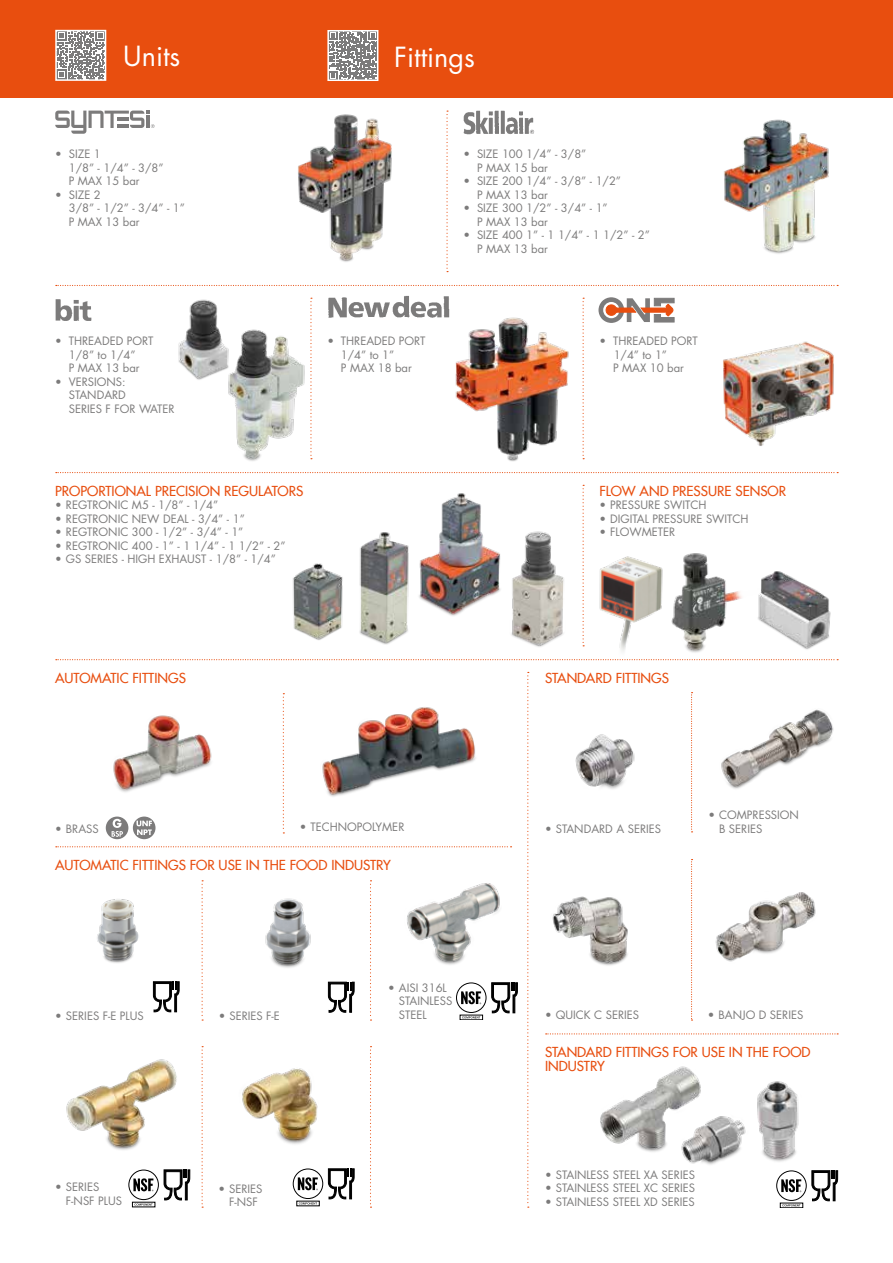
<style>
.page{position:relative;width:893px;height:1263px;background:#fff}
.page>*{position:absolute;margin:0;border:0;box-sizing:border-box;transform-origin:0 0}
.t1{font:27px "Futura Std";color:#fff}
.t2{font:500 13.5px/13.5px "Futura Com";color:#e84e0f}
.t3{font:11.25px/13.5px "Futura Std";color:#7c7b7b}
</style>
<div class="page">
<div style="left:0;top:0;width:893px;height:98px;background:#e84e0f"></div>
<svg style="left:55px;top:111px;width:100px;height:23px"></svg>
<img style="left:298px;top:114px;width:94px;height:148px">
<img style="left:463px;top:111px;width:71px;height:24px">
<img style="left:724px;top:119px;width:105px;height:135px">
<svg style="left:56px;top:285px;width:782px;height:1px"></svg>
<svg style="left:56px;top:472px;width:782px;height:1px"></svg>
<svg style="left:56px;top:659px;width:782px;height:1px"></svg>
<img style="left:328px;top:295px;width:122px;height:23px">
<svg style="left:598px;top:297px;width:76px;height:26px"></svg>
<img style="left:446px;top:313px;width:123px;height:149px">
<img style="left:55px;top:299px;width:37px;height:22px">
<img style="left:228px;top:329px;width:77px;height:132px">
<img style="left:178px;top:299px;width:58px;height:90px">
<svg style="left:310px;top:298px;width:2px;height:161px"></svg>
<svg style="left:583px;top:298px;width:1px;height:161px"></svg>
<svg style="left:583px;top:485px;width:1px;height:161px"></svg>
<svg style="left:446px;top:111px;width:2px;height:161px"></svg>
<img style="left:723px;top:341px;width:111px;height:105px">
<div style="left:106px;top:816px;width:22px;height:23px;background:#7c7b7b;border-radius:50%"></div>
<svg style="left:112px;top:819px;width:11px;height:18px"></svg>
<svg style="left:133px;top:816px;width:23px;height:23px"></svg>
<svg style="left:137px;top:821px;width:15px;height:14px"></svg>
<svg style="left:330px;top:33px;width:45px;height:45px;background:#9e9d9d"></svg>
<div style="left:327px;top:30px;width:51px;height:51px;border:2px solid #fff"></div>
<svg style="left:58px;top:33px;width:45px;height:45px;background:#a6a6a6"></svg>
<div style="left:55px;top:30px;width:51px;height:51px;border:2px solid #fff"></div>
<img style="left:113px;top:715px;width:99px;height:77px">
<img style="left:322px;top:707px;width:154px;height:90px">
<svg style="left:283px;top:693px;width:1px;height:140px"></svg>
<img style="left:242px;top:1068px;width:76px;height:76px">
<img style="left:407px;top:883px;width:93px;height:82px">
<div style="left:456px;top:983px;width:30px;height:30px;border:1px solid #000;border-radius:50%"></div>
<svg style="left:461px;top:991px;width:20px;height:13px"></svg>
<svg style="left:462px;top:1016px;width:18px;height:2px"></svg>
<svg style="left:492px;top:983px;width:25px;height:30px"></svg>
<div style="left:293px;top:1169px;width:30px;height:30px;border:1px solid #000;border-radius:50%"></div>
<svg style="left:298px;top:1177px;width:20px;height:13px"></svg>
<svg style="left:299px;top:1202px;width:18px;height:2px"></svg>
<svg style="left:328px;top:1169px;width:26px;height:30px"></svg>
<div style="left:129px;top:1170px;width:30px;height:30px;border:1px solid #000;border-radius:50%"></div>
<svg style="left:133px;top:1178px;width:20px;height:13px"></svg>
<svg style="left:134px;top:1203px;width:19px;height:2px"></svg>
<svg style="left:164px;top:1170px;width:26px;height:30px"></svg>
<img style="left:265px;top:898px;width:46px;height:70px">
<svg style="left:202px;top:880px;width:1px;height:140px"></svg>
<svg style="left:202px;top:1046px;width:1px;height:162px"></svg>
<svg style="left:370px;top:880px;width:1px;height:140px"></svg>
<svg style="left:370px;top:1046px;width:1px;height:162px"></svg>
<svg style="left:328px;top:982px;width:26px;height:30px"></svg>
<svg style="left:153px;top:982px;width:26px;height:30px"></svg>
<img style="left:97px;top:899px;width:42px;height:64px">
<img style="left:66px;top:1059px;width:111px;height:91px">
<img style="left:575px;top:734px;width:60px;height:55px">
<svg style="left:546px;top:1033px;width:292px;height:1px"></svg>
<img style="left:721px;top:709px;width:113px;height:80px">
<img style="left:552px;top:896px;width:76px;height:70px">
<img style="left:715px;top:892px;width:101px;height:70px">
<svg style="left:691px;top:692px;width:2px;height:140px"></svg>
<svg style="left:691px;top:859px;width:2px;height:161px"></svg>
<div style="left:776px;top:1171px;width:30px;height:30px;border:1px solid #000;border-radius:50%"></div>
<svg style="left:781px;top:1179px;width:20px;height:13px"></svg>
<svg style="left:782px;top:1204px;width:18px;height:2px"></svg>
<svg style="left:812px;top:1170px;width:26px;height:31px"></svg>
<img style="left:600px;top:1066px;width:101px;height:86px">
<img style="left:757px;top:1081px;width:42px;height:81px">
<img style="left:678px;top:1113px;width:68px;height:52px">
<svg style="left:527px;top:672px;width:2px;height:536px"></svg>
<svg style="left:56px;top:846px;width:456px;height:1px"></svg>
<img style="left:511px;top:531px;width:53px;height:116px">
<img style="left:419px;top:493px;width:82px;height:123px">
<img style="left:293px;top:563px;width:50px;height:77px">
<img style="left:359px;top:532px;width:50px;height:113px">
<img style="left:599px;top:556px;width:64px;height:96px">
<img style="left:671px;top:553px;width:71px;height:100px">
<img style="left:758px;top:571px;width:73px;height:79px">
<h1 class="t1" style="left:123px;top:39px;width:59px">Units</h1>
<h1 class="t1" style="left:394px;top:39px;width:82px">Fittings</h1>
<p class="t3" style="left:69px;top:147px;width:96px;text-indent:-14px">• SIZE 1<br>1/8” - 1/4” - 3/8”<br>P MAX 15 bar</p>
<p class="t3" style="left:69px;top:188px;width:118px;text-indent:-14px">• SIZE 2<br>3/8” - 1/2” - 3/4” - 1”<br>P MAX 13 bar</p>
<p class="t3" style="left:477px;top:147px;width:111px;text-indent:-14px">• SIZE 100 1/4” - 3/8”<br>P MAX 15 bar</p>
<p class="t3" style="left:477px;top:174px;width:146px;text-indent:-14px">• SIZE 200 1/4” - 3/8” - 1/2”<br>P MAX 13 bar</p>
<p class="t3" style="left:477px;top:201px;width:132px;text-indent:-14px">• SIZE 300 1/2” - 3/4” - 1”<br>P MAX 13 bar</p>
<p class="t3" style="left:477px;top:228px;width:174px;text-indent:-14px">• SIZE 400 1” - 1 1/4” - 1 1/2” - 2”<br>P MAX 13 bar</p>
<p class="t3" style="left:55px;top:334px;width:100px;text-align:center">• THREADED PORT<br>1/8” to 1/4”<br>P MAX 13 bar</p>
<p class="t3" style="left:69px;top:375px;width:107px;text-indent:-13px">• VERSIONS:<br>STANDARD<br>SERIES F FOR WATER</p>
<p class="t3" style="left:341px;top:334px;width:86px;text-indent:-13px">• THREADED PORT<br>1/4” to 1”<br>P MAX 18 bar</p>
<p class="t3" style="left:613px;top:334px;width:86px;text-indent:-14px">• THREADED PORT<br>1/4” to 1”<br>P MAX 10 bar</p>
<p class="t2" style="left:55px;top:483px;width:249px">PROPORTIONAL PRECISION REGULATORS</p>
<p class="t3" style="left:55px;top:499px;width:165px">• REGTRONIC M5 - 1/8” - 1/4”</p>
<p class="t3" style="left:55px;top:512px;width:191px">• REGTRONIC NEW DEAL - 3/4” - 1”</p>
<p class="t3" style="left:55px;top:526px;width:190px">• REGTRONIC 300 - 1/2” - 3/4” - 1”</p>
<p class="t3" style="left:55px;top:539px;width:232px">• REGTRONIC 400 - 1” - 1 1/4” - 1 1/2” - 2”</p>
<p class="t3" style="left:55px;top:553px;width:222px">• GS SERIES - HIGH EXHAUST - 1/8” - 1/4”</p>
<p class="t2" style="left:600px;top:483px;width:188px">FLOW AND PRESSURE SENSOR</p>
<p class="t3" style="left:600px;top:499px;width:108px">• PRESSURE SWITCH</p>
<p class="t3" style="left:600px;top:512px;width:151px">• DIGITAL PRESSURE SWITCH</p>
<p class="t3" style="left:600px;top:526px;width:77px">• FLOWMETER</p>
<p class="t2" style="left:55px;top:671px;width:132px">AUTOMATIC FITTINGS</p>
<p class="t2" style="left:545px;top:671px;width:125px">STANDARD FITTINGS</p>
<p class="t3" style="left:300px;top:820px;width:106px">• TECHNOPOLYMER</p>
<p class="t3" style="left:55px;top:822px;width:45px">• BRASS</p>
<p class="t2" style="left:55px;top:858px;width:337px">AUTOMATIC FITTINGS FOR USE IN THE FOOD INDUSTRY</p>
<p class="t3" style="left:55px;top:1009px;width:90px">• SERIES F-E PLUS</p>
<p class="t3" style="left:219px;top:1009px;width:63px">• SERIES F-E</p>
<p class="t3" style="left:66px;top:1181px;width:58px;text-indent:-11px">• SERIES<br>F-NSF PLUS</p>
<p class="t3" style="left:219px;top:1182px;width:46px;text-align:center">• SERIES<br>F-NSF</p>
<p class="t3" style="left:399px;top:981px;width:55px;text-indent:-11px">• AISI 316L<br>STAINLESS<br>STEEL</p>
<p class="t3" style="left:545px;top:822px;width:117px">• STANDARD A SERIES</p>
<p class="t3" style="left:719px;top:809px;width:81px;text-indent:-11px">• COMPRESSION<br>B SERIES</p>
<p class="t3" style="left:545px;top:1008px;width:96px">• QUICK C SERIES</p>
<p class="t3" style="left:708px;top:1008px;width:97px">• BANJO D SERIES</p>
<p class="t2" style="left:545px;top:1045px;width:267px">STANDARD FITTINGS FOR USE IN THE FOOD<br>INDUSTRY</p>
<p class="t3" style="left:545px;top:1168px;width:151px">• STAINLESS STEEL XA SERIES</p>
<p class="t3" style="left:545px;top:1181px;width:152px">• STAINLESS STEEL XC SERIES</p>
<p class="t3" style="left:545px;top:1195px;width:151px">• STAINLESS STEEL XD SERIES</p>
</div>
